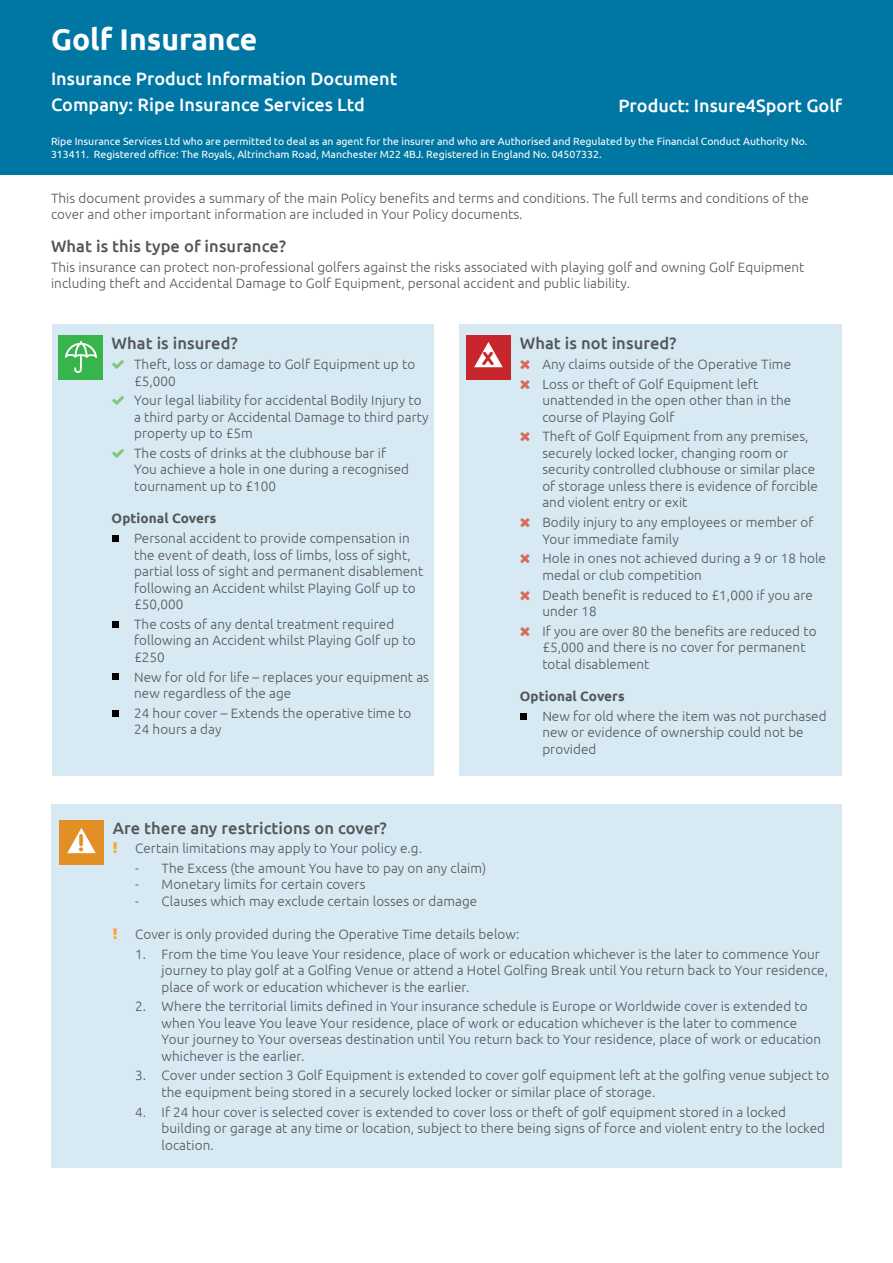
<style>
.page{position:relative;width:893px;height:1263px;background:#fff}
.page>*{position:absolute;margin:0;border:0;box-sizing:border-box;transform-origin:0 0}
.t1{font:700 30px "Ubuntu";color:#fff}
.t2{font:900 23.4px "VAG Rounded Std";color:#e28f26}
.t3{font:900 18.3px "VAG Rounded Std";color:#c9252c}
.t4{font:500 18px/26.5px "Ubuntu";color:#fff}
.t5{font:500 16.5px "Ubuntu";letter-spacing:.005em;color:#525658}
.t6{font:300 13.5px/16.5px "Ubuntu";letter-spacing:.005em;color:#525658}
.t7{font:700 13.5px "Ubuntu";letter-spacing:.005em;color:#525658}
.t8{font:10.5px/12.8px "Ubuntu";color:#fff}
</style>
<div class="page">
<div style="left:0;top:0;width:893px;height:175px;background:#0076a3"></div>
<div style="left:52px;top:325px;width:382px;height:451px;background:#d7e9f3"></div>
<div style="left:459px;top:325px;width:383px;height:451px;background:#d7e9f3"></div>
<div style="left:112px;top:535px;width:7px;height:7px;background:#000"></div>
<div style="left:112px;top:621px;width:7px;height:7px;background:#000"></div>
<div style="left:112px;top:673px;width:7px;height:7px;background:#000"></div>
<div style="left:112px;top:710px;width:7px;height:7px;background:#000"></div>
<div style="left:520px;top:713px;width:7px;height:7px;background:#000"></div>
<div style="left:58px;top:335px;width:45px;height:44px;background:#37b44a"></div>
<svg style="left:65px;top:341px;width:32px;height:32px"></svg>
<div style="left:467px;top:335px;width:44px;height:44px;background:#c9252c"></div>
<svg style="left:474px;top:342px;width:29px;height:25px"></svg>
<div style="left:51px;top:804px;width:791px;height:363px;background:#d7e9f3"></div>
<div style="left:59px;top:820px;width:44px;height:45px;background:#e28f26"></div>
<svg style="left:67px;top:828px;width:29px;height:25px"></svg>
<h1 class="t1" style="left:51px;top:21px;width:208px">Golf Insurance</h1>
<h3 class="t4" style="left:51px;top:64px;width:348px">Insurance Product Information Document<br>Company: Ripe Insurance Services Ltd</h3>
<h3 class="t4" style="left:618px;top:91px;width:225px">Product: Insure4Sport Golf</h3>
<p class="t8" style="left:51px;top:135px;width:758px">Ripe Insurance Services Ltd who are permitted to deal as an agent for the insurer and who are Authorised and Regulated by the Financial Conduct Authority No.<br>313411. Registered office: The Royals, Altrincham Road, Manchester M22 4BJ. Registered in England No. 04507332.</p>
<p class="t6" style="left:51px;top:189px;width:759px">This document provides a summary of the main Policy benefits and terms and conditions. The full terms and conditions of the cover and other important information are included in Your Policy documents.</p>
<p class="t5" style="left:51px;top:236px;width:237px">What is this type of insurance?</p>
<p class="t6" style="left:51px;top:258px;width:755px">This insurance can protect non-professional golfers against the risks associated with playing golf and owning Golf Equipment including theft and Accidental Damage to Golf Equipment, personal accident and public liability.</p>
<h2 class="t2" style="left:78px;top:828px;width:8px">!</h2>
<p class="t5" style="left:112px;top:333px;width:128px">What is insured?</p>
<p class="t6" style="left:134px;top:356px;width:283px">Theft, loss or damage to Golf Equipment up to £5,000</p>
<p class="t6" style="left:134px;top:392px;width:296px">Your legal liability for accidental Bodily Injury to a third party or Accidental Damage to third party property up to £5m</p>
<p class="t6" style="left:134px;top:445px;width:276px">The costs of drinks at the clubhouse bar if<br>You achieve a hole in one during a recognised tournament up to £100</p>
<p class="t7" style="left:112px;top:510px;width:106px">Optional Covers</p>
<p class="t6" style="left:134px;top:530px;width:291px">Personal accident to provide compensation in the event of death, loss of limbs, loss of sight, partial loss of sight and permanent disablement following an Accident whilst Playing Golf up to £50,000</p>
<p class="t6" style="left:134px;top:615px;width:283px">The costs of any dental treatment required following an Accident whilst Playing Golf up to £250</p>
<p class="t6" style="left:134px;top:668px;width:296px">New for old for life – replaces your equipment as new regardless of the age</p>
<p class="t6" style="left:134px;top:704px;width:279px">24 hour cover – Extends the operative time to<br>24 hours a day</p>
<h3 class="t3" style="left:483px;top:348px;width:13px">X</h3>
<p class="t5" style="left:520px;top:333px;width:158px">What is not insured?</p>
<p class="t6" style="left:542px;top:354px;width:250px;line-height:19.6px">Any claims outside of the Operative Time<br>Loss or theft of Golf Equipment left</p>
<p class="t6" style="left:542px;top:392px;width:250px">unattended in the open other than in the course of Playing Golf</p>
<p class="t6" style="left:542px;top:428px;width:277px">Theft of Golf Equipment from any premises, securely locked locker, changing room or security controlled clubhouse or similar place of storage unless there is evidence of forcible and violent entry or exit</p>
<p class="t6" style="left:542px;top:514px;width:273px">Bodily injury to any employees or member of<br>Your immediate family</p>
<p class="t6" style="left:542px;top:550px;width:285px">Hole in ones not achieved during a 9 or 18 hole medal or club competition</p>
<p class="t6" style="left:542px;top:586px;width:272px">Death benefit is reduced to £1,000 if you are under 18</p>
<p class="t6" style="left:542px;top:622px;width:276px">If you are over 80 the benefits are reduced to £5,000 and there is no cover for permanent total disablement</p>
<p class="t7" style="left:520px;top:688px;width:106px">Optional Covers</p>
<p class="t6" style="left:542px;top:707px;width:286px">New for old where the item was not purchased new or evidence of ownership could not be provided</p>
<p class="t5" style="left:113px;top:817px;width:275px">Are there any restrictions on cover?</p>
<p class="t6" style="left:135px;top:840px;width:288px">Certain limitations may apply to Your policy e.g.</p>
<p class="t6" style="left:135px;top:859px;width:353px">- The Excess (the amount You have to pay on any claim)</p>
<p class="t6" style="left:135px;top:876px;width:232px">- Monetary limits for certain covers</p>
<p class="t6" style="left:135px;top:892px;width:344px">- Clauses which may exclude certain losses or damage</p>
<p class="t6" style="left:135px;top:925px;width:386px">Cover is only provided during the Operative Time details below:</p>
<p class="t6" style="left:162px;top:945px;width:668px;text-indent:-26px">1. From the time You leave Your residence, place of work or education whichever is the later to commence Your journey to play golf at a Golfing Venue or attend a Hotel Golfing Break until You return back to Your residence, place of work or education whichever is the earlier.</p>
<p class="t6" style="left:162px;top:998px;width:661px;text-indent:-26px">2. Where the territorial limits defined in Your insurance schedule is Europe or Worldwide cover is extended to when You leave You leave Your residence, place of work or education whichever is the later to commence Your journey to Your overseas destination until You return back to Your residence, place of work or education whichever is the earlier.</p>
<p class="t6" style="left:162px;top:1067px;width:669px;text-indent:-26px">3. Cover under section 3 Golf Equipment is extended to cover golf equipment left at the golfing venue subject to the equipment being stored in a securely locked locker or similar place of storage.</p>
<p class="t6" style="left:162px;top:1103px;width:665px;text-indent:-26px">4. If 24 hour cover is selected cover is extended to cover loss or theft of golf equipment stored in a locked building or garage at any time or location, subject to there being signs of force and violent entry to the locked location.</p>
</div>
